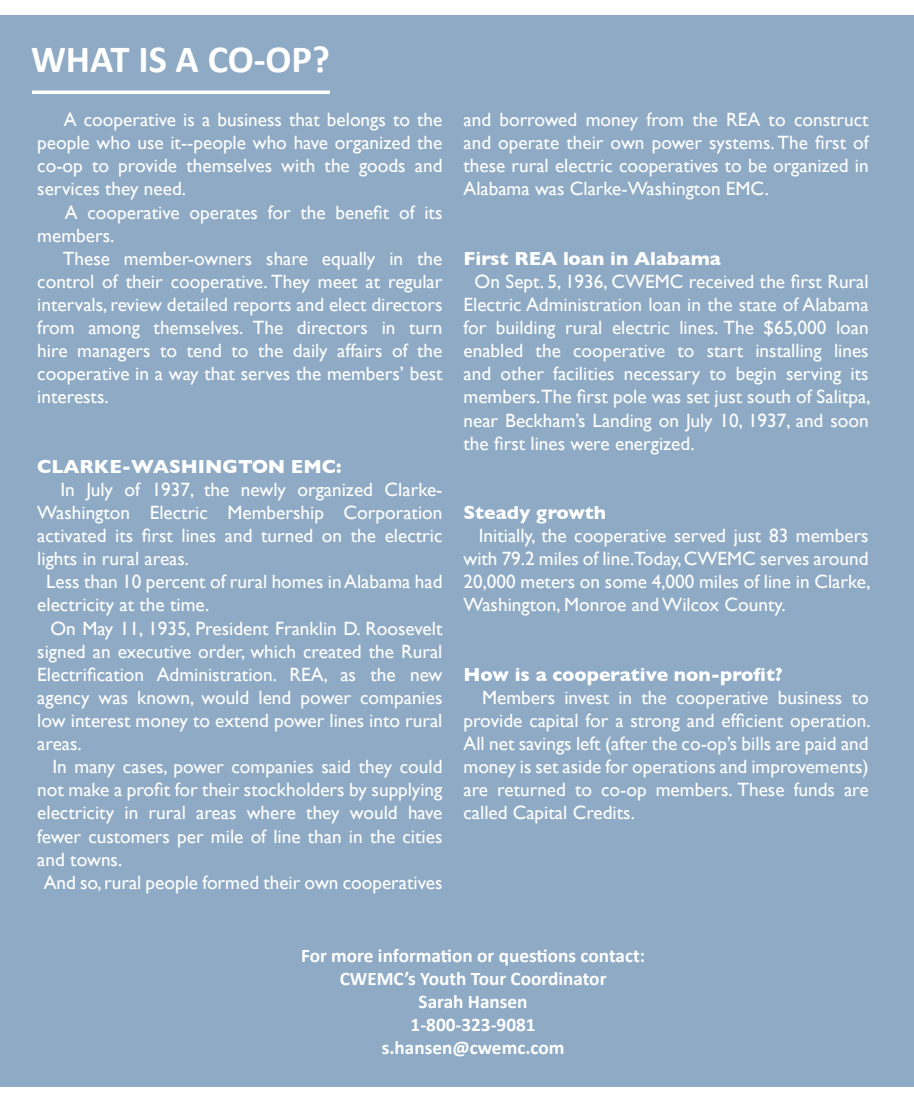
<style>
.page{position:relative;width:914px;height:1103px;background:#fff}
.page>*{position:absolute;margin:0;border:0;box-sizing:border-box;transform-origin:0 0}
.t1{font:700 38.5px "Calibri";color:#fff}
.t2{font:19.25px/23.1px "Gill Sans";color:#fff;text-align:justify}
.t3{font:700 19.25px "Calibri";color:#fff}
.t4{font:700 19.25px "Gill Sans";color:#fff}
</style>
<div class="page">
<div style="left:0;top:16px;width:914px;height:1071px;background:#8eaac4"></div>
<svg style="left:32px;top:90px;width:298px;height:4px"></svg>
<p class="t1" style="left:31px;top:35px;width:300px">WHAT IS A CO-OP?</p>
<p class="t2" style="left:37px;top:108px;width:407px;text-indent:27px">A cooperative is a business that belongs to the people who use it--people who have organized the co-op to provide themselves with the goods and services they need.</p>
<p class="t2" style="left:37px;top:200px;width:406px;text-indent:28px">A cooperative operates for the benefit of its members.</p>
<p class="t2" style="left:37px;top:246px;width:407px;text-indent:26px">These member-owners share equally in the control of their cooperative. They meet at regular intervals, review detailed reports and elect directors from among themselves. The directors in turn hire managers to tend to the daily affairs of the cooperative in a way that serves the members’ best interests.</p>
<p class="t4" style="left:37px;top:451px;width:306px">CLARKE-WASHINGTON EMC:</p>
<p class="t2" style="left:37px;top:477px;width:407px;text-indent:23px">In July of 1937, the newly organized Clarke-Washington Electric Membership Corporation activated its first lines and turned on the electric lights in rural areas.</p>
<p class="t2" style="left:37px;top:570px;width:407px;text-indent:9px">Less than 10 percent of rural homes in Alabama had electricity at the time.</p>
<p class="t2" style="left:37px;top:616px;width:407px;text-indent:13px">On May 11, 1935, President Franklin D. Roosevelt signed an executive order, which created the Rural Electrification Administration. REA, as the new agency was known, would lend power companies low interest money to extend power lines into rural areas.</p>
<p class="t2" style="left:37px;top:755px;width:406px;text-indent:15px">In many cases, power companies said they could not make a profit for their stockholders by supplying electricity in rural areas where they would have fewer customers per mile of line than in the cities and towns.</p>
<p class="t2" style="left:44px;top:870px;width:400px">And so, rural people formed their own cooperatives</p>
<p class="t2" style="left:463px;top:108px;width:407px">and borrowed money from the REA to construct and operate their own power systems. The first of these rural electric cooperatives to be organized in Alabama was Clarke-Washington EMC.</p>
<p class="t4" style="left:463px;top:243px;width:259px">First REA loan in Alabama</p>
<p class="t2" style="left:463px;top:270px;width:408px;text-indent:11px">On Sept. 5, 1936, CWEMC received the first Rural Electric Administration loan in the state of Alabama for building rural electric lines. The $65,000 loan enabled the cooperative to start installing lines and other facilities necessary to begin serving its members.The first pole was set just south of Salitpa, near Beckham’s Landing on July 10, 1937, and soon the first lines were energized.</p>
<p class="t4" style="left:463px;top:497px;width:144px">Steady growth</p>
<p class="t2" style="left:463px;top:524px;width:408px;text-indent:15px">Initially, the cooperative served just 83 members with 79.2 miles of line.Today, CWEMC serves around 20,000 meters on some 4,000 miles of line in Clarke, Washington, Monroe and Wilcox County.</p>
<p class="t4" style="left:463px;top:659px;width:320px">How is a cooperative non-profit?</p>
<p class="t2" style="left:463px;top:685px;width:408px;text-indent:19px">Members invest in the cooperative business to provide capital for a strong and efficient operation.<br>All net savings left (after the co-op’s bills are paid and money is set aside for operations and improvements) are returned to co-op members. These funds are called Capital Credits.</p>
<p class="t3" style="left:301px;top:943px;width:345px">For more information or questions contact:</p>
<p class="t3" style="left:340px;top:966px;width:268px">CWEMC’s Youth Tour Coordinator</p>
<p class="t3" style="left:418px;top:989px;width:110px">Sarah Hansen</p>
<p class="t3" style="left:410px;top:1012px;width:127px">1-800-323-9081</p>
<p class="t3" style="left:382px;top:1035px;width:184px">s.hansen@cwemc.com</p>
</div>
